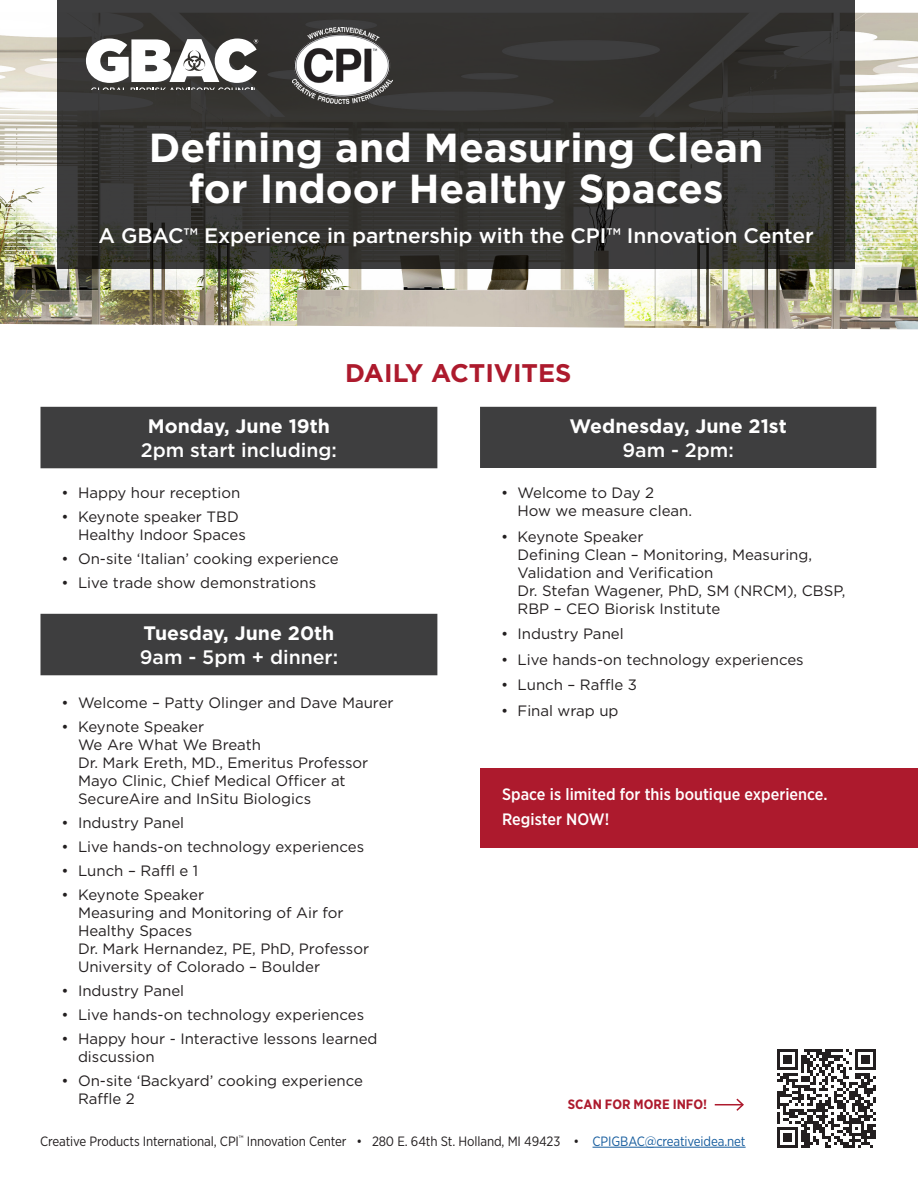
<style>
.page{position:relative;width:918px;height:1188px;background:#fff}
.page>*{position:absolute;margin:0;border:0;box-sizing:border-box;transform-origin:0 0}
.t1{font:700 40.5px/40.5px "Gotham";color:#fff;text-align:center}
.Body_-_Gotham{font:700 25.5px "Gotham";color:#ad1a2d}
.t2{font:500 21px "Gotham";letter-spacing:-.005em;color:#fff}
.Body_-_Gotham-2{font:700 19.5px/23.9px "Gotham";color:#fff;text-align:center}
.Body_-_Gotham-3{font:500 19.5px "Gotham";color:#fff}
.List_of_Airports_Gra{font:500 16.5px "Gotham Narrow";color:#fff}
.t3{font:15px/18px "Gotham";color:#231f20}
.t4{font:13.5px "Gotham Narrow";letter-spacing:-.01em;color:#231f20}
.List_of_Airports_Gra-2{font:700 13.5px "Gotham Narrow";color:#ad1a2d}
.s1{font-weight:500}
.s2{color:#175d9e}
</style>
<div class="page">
<svg style="left:40px;top:407px;width:836px;height:268px;fill:#3e3e3f"></svg>
<div style="left:480px;top:468px;width:397px;height:269px;background:#fff"></div>
<hr style="left:593px;top:1147px;width:153px;height:1px;background:#175d9e">
<svg style="left:715px;top:1098px;width:29px;height:13px"></svg>
<svg style="left:777px;top:1049px;width:99px;height:99px"></svg>
<div style="left:481px;top:769px;width:437px;height:79px;background:#ad1a2d"></div>
<img style="left:0;top:13px;width:918px;height:316px">
<svg style="left:57px;top:0;width:798px;height:268px;background:#353533"></svg>
<svg style="left:86px;top:39px;width:172px;height:51px"></svg>
<img style="left:292px;top:28px;width:101px;height:75px">
<p class="t1" style="left:149px;top:128px;width:616px">Defining and Measuring Clean for Indoor Healthy Spaces</p>
<p class="t2" style="left:98px;top:222px;width:717px">A GBAC™ Experience in partnership with the CPI™ Innovation Center</p>
<p class="Body_-_Gotham" style="left:345px;top:356px;width:228px">DAILY ACTIVITES</p>
<p class="Body_-_Gotham-2" style="left:148px;top:414px;width:184px">Monday, June 19th</p>
<p class="Body_-_Gotham-3" style="left:141px;top:438px;width:198px">2pm start including:</p>
<p class="Body_-_Gotham-2" style="left:570px;top:415px;width:219px">Wednesday, June 21st<br><span class="s1">9am - 2pm:</span></p>
<p class="t3" style="left:62px;top:484px;width:180px">• Happy hour reception</p>
<p class="t3" style="left:78px;top:508px;width:169px;text-indent:-16px">• Keynote speaker TBD<br>Healthy Indoor Spaces</p>
<p class="t3" style="left:62px;top:550px;width:279px">• On-site ‘Italian’ cooking experience</p>
<p class="t3" style="left:62px;top:574px;width:256px">• Live trade show demonstrations</p>
<p class="t3" style="left:518px;top:484px;width:176px;text-indent:-16px">• Welcome to Day 2<br>How we measure clean.</p>
<p class="t3" style="left:518px;top:527px;width:330px;text-indent:-16px">• Keynote Speaker<br>Defining Clean – Monitoring, Measuring,<br>Validation and Verification<br>Dr. Stefan Wagener, PhD, SM (NRCM), CBSP,<br>RBP – CEO Biorisk Institute</p>
<p class="t3" style="left:501px;top:625px;width:124px">• Industry Panel</p>
<p class="t3" style="left:501px;top:650px;width:304px">• Live hands-on technology experiences</p>
<p class="t3" style="left:501px;top:676px;width:138px">• Lunch – Raffle 3</p>
<p class="t3" style="left:501px;top:701px;width:119px">• Final wrap up</p>
<p class="Body_-_Gotham-2" style="left:143px;top:621px;width:193px">Tuesday, June 20th</p>
<p class="Body_-_Gotham-3" style="left:140px;top:645px;width:200px">9am - 5pm + dinner:</p>
<p class="t3" style="left:62px;top:694px;width:334px">• Welcome – Patty Olinger and Dave Maurer</p>
<p class="t3" style="left:78px;top:718px;width:292px;text-indent:-16px">• Keynote Speaker<br>We Are What We Breath<br>Dr. Mark Ereth, MD., Emeritus Professor<br>Mayo Clinic, Chief Medical Officer at<br>SecureAire and InSitu Biologics</p>
<p class="t3" style="left:62px;top:814px;width:124px">• Industry Panel</p>
<p class="t3" style="left:62px;top:838px;width:304px">• Live hands-on technology experiences</p>
<p class="t3" style="left:62px;top:862px;width:138px">• Lunch – Raffl e 1</p>
<p class="t3" style="left:78px;top:886px;width:293px;text-indent:-16px">• Keynote Speaker<br>Measuring and Monitoring of Air for<br>Healthy Spaces<br>Dr. Mark Hernandez, PE, PhD, Professor<br>University of Colorado – Boulder</p>
<p class="t3" style="left:62px;top:982px;width:124px">• Industry Panel</p>
<p class="t3" style="left:62px;top:1006px;width:304px">• Live hands-on technology experiences</p>
<p class="t3" style="left:78px;top:1030px;width:301px;text-indent:-17px">• Happy hour - Interactive lessons learned discussion</p>
<p class="t3" style="left:78px;top:1072px;width:287px;text-indent:-16px">• On-site ‘Backyard’ cooking experience<br>Raffle 2</p>
<p class="t4" style="left:40px;top:1133px;width:707px">Creative Products International, CPI<sup>™</sup> Innovation Center • 280 E. 64th St. Holland, MI 49423 • <span class="s2">CPIGBAC@creativeidea.net</span></p>
<p class="List_of_Airports_Gra" style="left:502px;top:784px;width:327px">Space is limited for this boutique experience.</p>
<p class="List_of_Airports_Gra" style="left:502px;top:809px;width:109px">Register NOW!</p>
<p class="List_of_Airports_Gra-2" style="left:568px;top:1096px;width:141px">SCAN FOR MORE INFO!</p>
</div>
